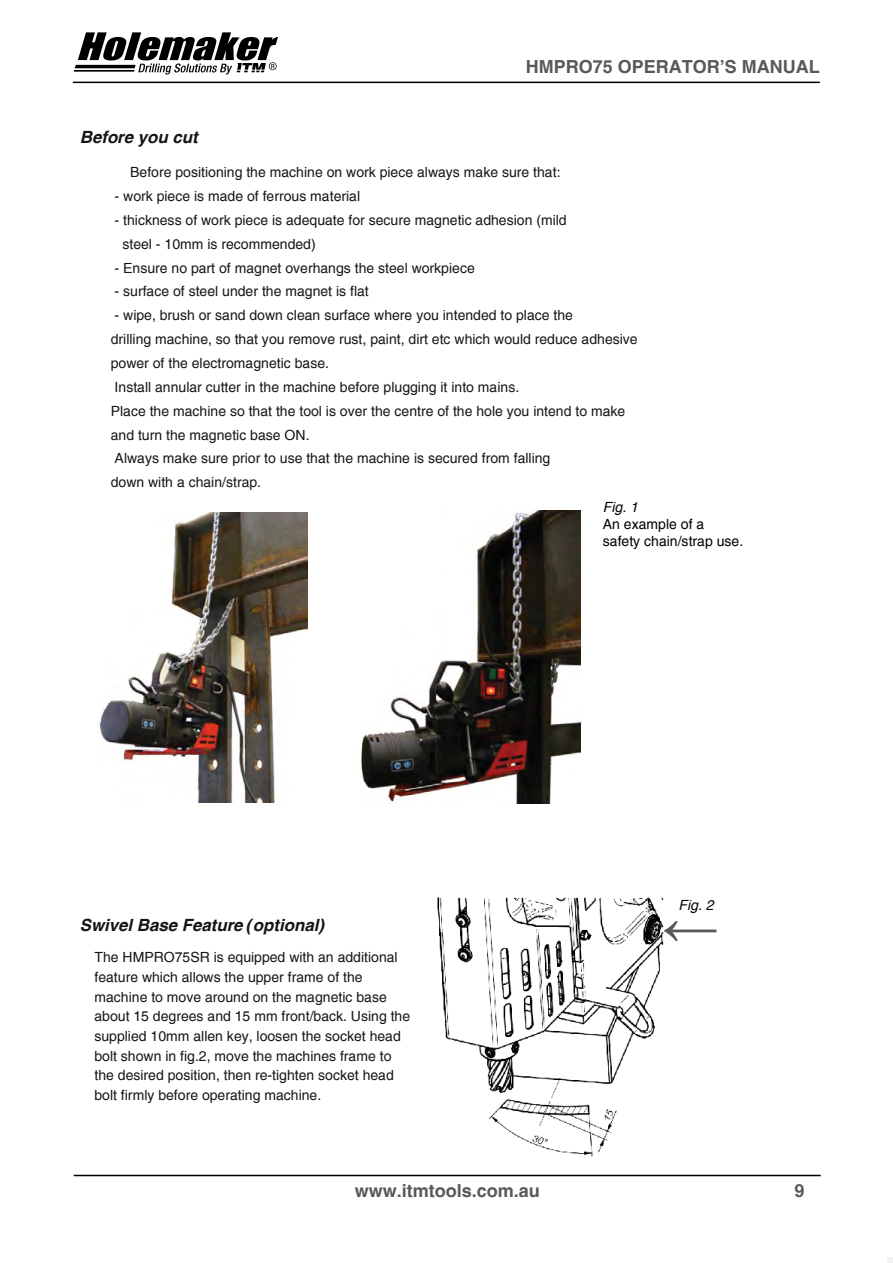
<style>
.page{position:relative;width:893px;height:1263px;background:#fff}
.page>*{position:absolute;margin:0;border:0;box-sizing:border-box;transform-origin:0 0}
.t1{font:700 18px "Helvetica";color:#58595b}
.t2{font:700 18px "Helvetica";color:#58595b}
.t3{font:italic 700 16.8px "Helvetica";color:#141514}
.t4{font:14.1px/23.9px "Helvetica";color:#141514}
.t5{font:14.1px/16.8px "Helvetica";color:#000}
.t6{font:italic 14.1px "Helvetica";color:#000}
</style>
<div class="page">
<hr style="left:74px;top:1175px;width:747px;height:1px;background:#000">
<hr style="left:73px;top:82px;width:747px;height:1px;background:#000">
<svg style="left:74px;top:32px;width:204px;height:43px"></svg>
<svg style="left:887px;top:1257px;width:6px;height:6px"></svg>
<img style="left:437px;top:897px;width:227px;height:260px">
<img style="left:99px;top:512px;width:209px;height:290px">
<img style="left:360px;top:511px;width:220px;height:292px">
<svg style="left:664px;top:921px;width:52px;height:20px"></svg>
<p class="t1" style="left:526px;top:55px;width:296px">HMPRO75 OPERATOR’S MANUAL</p>
<p class="t3" style="left:80px;top:127px;width:119px">Before you cut</p>
<p class="t4" style="left:130px;top:160px;width:432px">Before positioning the machine on work piece always make sure that:</p>
<p class="t4" style="left:115px;top:184px;width:247px">- work piece is made of ferrous material</p>
<p class="t4" style="left:115px;top:208px;width:454px">- thickness of work piece is adequate for secure magnetic adhesion (mild</p>
<p class="t4" style="left:122px;top:232px;width:195px">steel - 10mm is recommended)</p>
<p class="t4" style="left:115px;top:256px;width:362px">- Ensure no part of magnet overhangs the steel workpiece</p>
<p class="t4" style="left:115px;top:280px;width:256px">- surface of steel under the magnet is flat</p>
<p class="t4" style="left:111px;top:303px;width:528px">- wipe, brush or sand down clean surface where you intended to place the<br>drilling machine, so that you remove rust, paint, dirt etc which would reduce adhesive power of the electromagnetic base.<br>Install annular cutter in the machine before plugging it into mains.<br>Place the machine so that the tool is over the centre of the hole you intend to make and turn the magnetic base ON.<br>Always make sure prior to use that the machine is secured from falling<br>down with a chain/strap.</p>
<p class="t5" style="left:603px;top:516px;width:142px">An example of a safety chain/strap use.</p>
<p class="t6" style="left:603px;top:499px;width:37px">Fig. 1</p>
<p class="t3" style="left:80px;top:916px;width:246px">Swivel Base Feature (optional)</p>
<p class="t4" style="left:94px;top:948px;width:317px;line-height:19.6px">The HMPRO75SR is equipped with an additional feature which allows the upper frame of the machine to move around on the magnetic base about 15 degrees and 15 mm front/back. Using the supplied 10mm allen key, loosen the socket head bolt shown in fig.2, move the machines frame to the desired position, then re-tighten socket head bolt firmly before operating machine.</p>
<p class="t6" style="left:679px;top:897px;width:37px">Fig. 2</p>
<p class="t2" style="left:355px;top:1179px;width:187px">www.itmtools.com.au</p>
<p class="t1" style="left:794px;top:1179px;width:12px">9</p>
</div>
